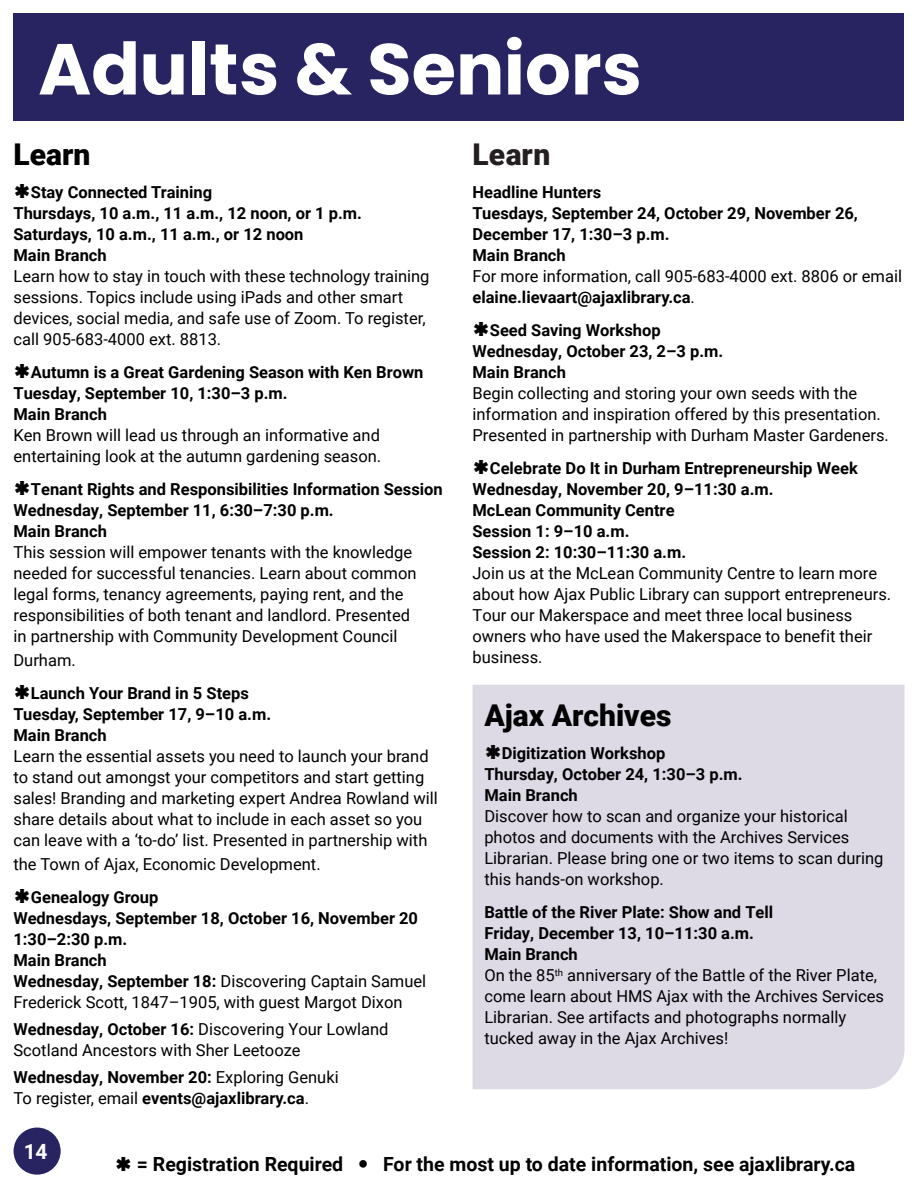
<style>
.page{position:relative;width:918px;height:1188px;background:#fff}
.page>*{position:absolute;margin:0;border:0;box-sizing:border-box;transform-origin:0 0}
.t1{font:700 72px "Poppins";color:#fff}
.t2{font:900 30px "Roboto";color:#000001}
.t3{font:900 30px "Roboto";letter-spacing:.01em;color:#231f20}
.t4{font:700 21px "Roboto";color:#fff}
.t5{font:700 19.5px "Roboto";color:#000001}
.t6{font:16.5px/21px "Roboto";color:#000001}
.t7{font:700 16.5px/21px "Roboto";color:#000001}
.s1{font-weight:400}
.s2{font-weight:700}
</style>
<div class="page">
<div style="left:14px;top:1128px;width:47px;height:47px;background:#272461;border-radius:50%"></div>
<div style="left:14px;top:14px;width:890px;height:108px;background:#272461"></div>
<div style="left:473px;top:685px;width:432px;height:404px;background:#dddae6"></div>
<svg style="left:486px;top:745px;width:14px;height:14px"></svg>
<h1 class="t1" style="left:38px;top:28px;width:605px">Adults &amp; Seniors</h1>
<h2 class="t2" style="left:14px;top:133px;width:78px">Learn</h2>
<p class="t7" style="left:14px;top:181px;width:350px;text-indent:17px">Stay Connected Training<br>Thursdays, 10 a.m., 11 a.m., 12 noon, or 1 p.m.<br>Saturdays, 10 a.m., 11 a.m., or 12 noon<br>Main Branch</p>
<p class="t6" style="left:14px;top:265px;width:418px">Learn how to stay in touch with these technology training sessions. Topics include using iPads and other smart devices, social media, and safe use of Zoom. To register, call 905-683-4000 ext. 8813.</p>
<p class="t7" style="left:14px;top:361px;width:411px;text-indent:17px">Autumn is a Great Gardening Season with Ken Brown<br>Tuesday, September 10, 1:30–3 p.m.<br>Main Branch</p>
<p class="t6" style="left:14px;top:424px;width:369px">Ken Brown will lead us through an informative and entertaining look at the autumn gardening season.</p>
<p class="t7" style="left:14px;top:478px;width:431px;text-indent:17px">Tenant Rights and Responsibilities Information Session<br>Wednesday, September 11, 6:30–7:30 p.m.<br>Main Branch</p>
<p class="t6" style="left:14px;top:541px;width:405px">This session will empower tenants with the knowledge needed for successful tenancies. Learn about common legal forms, tenancy agreements, paying rent, and the responsibilities of both tenant and landlord. Presented in partnership with Community Development Council</p>
<p class="t6" style="left:14px;top:649px;width:64px">Durham.</p>
<p class="t7" style="left:14px;top:682px;width:259px;text-indent:17px">Launch Your Brand in 5 Steps<br>Tuesday, September 17, 9–10 a.m.<br>Main Branch</p>
<p class="t6" style="left:14px;top:745px;width:426px">Learn the essential assets you need to launch your brand to stand out amongst your competitors and start getting sales! Branding and marketing expert Andrea Rowland will share details about what to include in each asset so you can leave with a ‘to-do’ list. Presented in partnership with</p>
<p class="t6" style="left:14px;top:853px;width:309px">the Town of Ajax, Economic Development.</p>
<p class="t7" style="left:14px;top:886px;width:414px;text-indent:17px">Genealogy Group<br>Wednesdays, September 18, October 16, November 20<br>1:30–2:30 p.m.<br>Main Branch<br>Wednesday, September 18: <span class="s1">Discovering Captain Samuel Frederick Scott, 1847–1905, with guest Margot Dixon</span></p>
<p class="t6" style="left:14px;top:1018px;width:377px"><span class="s2">Wednesday, October 16:</span> Discovering Your Lowland<br>Scotland Ancestors with Sher Leetooze</p>
<p class="t7" style="left:14px;top:1066px;width:327px">Wednesday, November 20: <span class="s1">Exploring Genuki<br>To register, email</span> events@ajaxlibrary.ca<span class="s1">.</span></p>
<h2 class="t3" style="left:472px;top:133px;width:80px">Learn</h2>
<p class="t7" style="left:472px;top:181px;width:387px">Headline Hunters<br>Tuesdays, September 24, October 29, November 26,<br>December 17, 1:30–3 p.m.<br>Main Branch</p>
<p class="t6" style="left:472px;top:265px;width:431px">For more information, call 905-683-4000 ext. 8806 or email <span class="s2">elaine.lievaart@ajaxlibrary.ca</span>.</p>
<p class="t7" style="left:472px;top:319px;width:252px;text-indent:17px">Seed Saving Workshop<br>Wednesday, October 23, 2–3 p.m.<br>Main Branch</p>
<p class="t6" style="left:472px;top:382px;width:418px">Begin collecting and storing your own seeds with the information and inspiration offered by this presentation.<br>Presented in partnership with Durham Master Gardeners.</p>
<p class="t7" style="left:472px;top:457px;width:387px;text-indent:17px">Celebrate Do It in Durham Entrepreneurship Week<br>Wednesday, November 20, 9–11:30 a.m.<br>McLean Community Centre<br>Session 1: 9–10 a.m.<br>Session 2: 10:30–11:30 a.m.</p>
<p class="t6" style="left:472px;top:562px;width:420px">Join us at the McLean Community Centre to learn more about how Ajax Public Library can support entrepreneurs.<br>Tour our Makerspace and meet three local business owners who have used the Makerspace to benefit their business.</p>
<h2 class="t2" style="left:484px;top:694px;width:189px">Ajax Archives</h2>
<p class="t7" style="left:484px;top:742px;width:260px;text-indent:17px">Digitization Workshop<br>Thursday, October 24, 1:30–3 p.m.<br>Main Branch</p>
<p class="t6" style="left:484px;top:805px;width:401px">Discover how to scan and organize your historical photos and documents with the Archives Services Librarian. Please bring one or two items to scan during this hands-on workshop.</p>
<p class="t6" style="left:484px;top:901px;width:401px"><span class="s2">Battle of the River Plate: Show and Tell<br>Friday, December 13, 10–11:30 a.m.<br>Main Branch<br></span>On the 85<sup>th</sup> anniversary of the Battle of the River Plate, come learn about HMS Ajax with the Archives Services Librarian. See artifacts and photographs normally tucked away in the Ajax Archives!</p>
<p class="t4" style="left:24px;top:1137px;width:25px">14</p>
<p class="t5" style="left:137px;top:1150px;width:208px">= Registration Required</p>
<p class="t5" style="left:383px;top:1150px;width:474px">For the most up to date information, see ajaxlibrary.ca</p>
</div>
